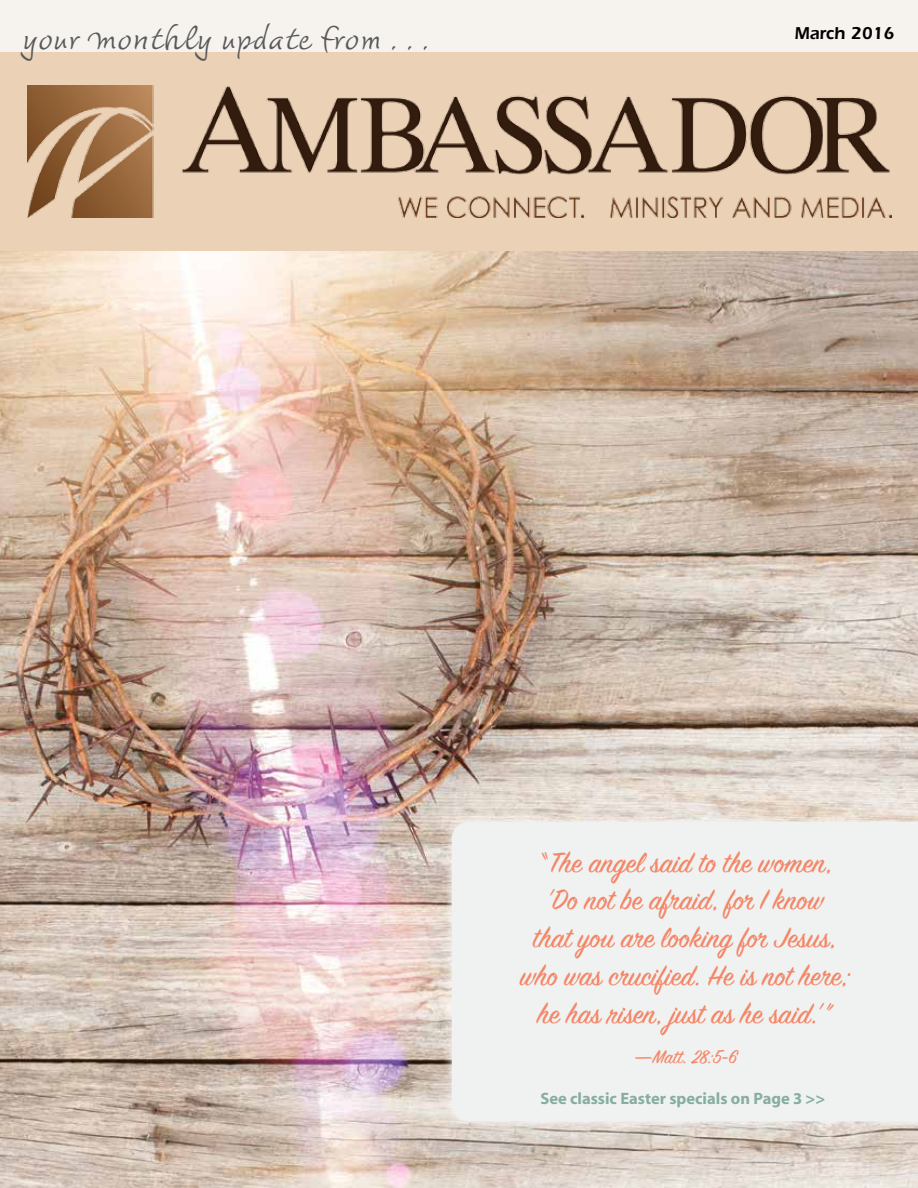
<style>
.page{position:relative;width:918px;height:1188px;background:#fff}
.page>*{position:absolute;margin:0;border:0;box-sizing:border-box;transform-origin:0 0}
.t1{font:37.5px "Dyna";letter-spacing:.05em;color:#58595b}
.t2{font:31.5px/37.8px "Sign Painter House Script";color:#f58668;text-align:center}
.t3{font:21px "Sign Painter House Script";color:#f58668;scale:2 1}
.t4{font:600 17.85px "Itc Eras";color:#000}
.t5{font:700 16.5px "Myriad";color:#87ada3}
</style>
<div class="page">
<img style="left:0;top:251px;width:918px;height:937px">
<div style="left:0;top:0;width:918px;height:85px;background:#f6f2ed"></div>
<div style="left:0;top:52px;width:918px;height:199px;background:#ebd1b6"></div>
<img style="left:27px;top:85px;width:864px;height:133px">
<div style="left:442px;top:812px;width:476px;height:319px;background:#fff;opacity:.75"></div>
<div style="left:452px;top:822px;width:466px;height:299px;background:#eff2f0"></div>
<p class="t1" style="left:23px;top:17px;width:407px">your monthly update from . . .</p>
<p class="t4" style="left:795px;top:23px;width:102px">March 2016</p>
<p class="t2" style="left:520px;top:846px;width:331px">“The angel said to the women, ’Do not be afraid, for I know<br>that you are looking for Jesus, who was crucified. He is not here; he has risen, just as he said.’”</p>
<p class="t3" style="left:633px;top:1044px;width:53px">—Matt. 28:5-6</p>
<p class="t5" style="left:540px;top:1090px;width:286px">See classic Easter specials on Page 3 &gt;&gt;</p>
</div>
